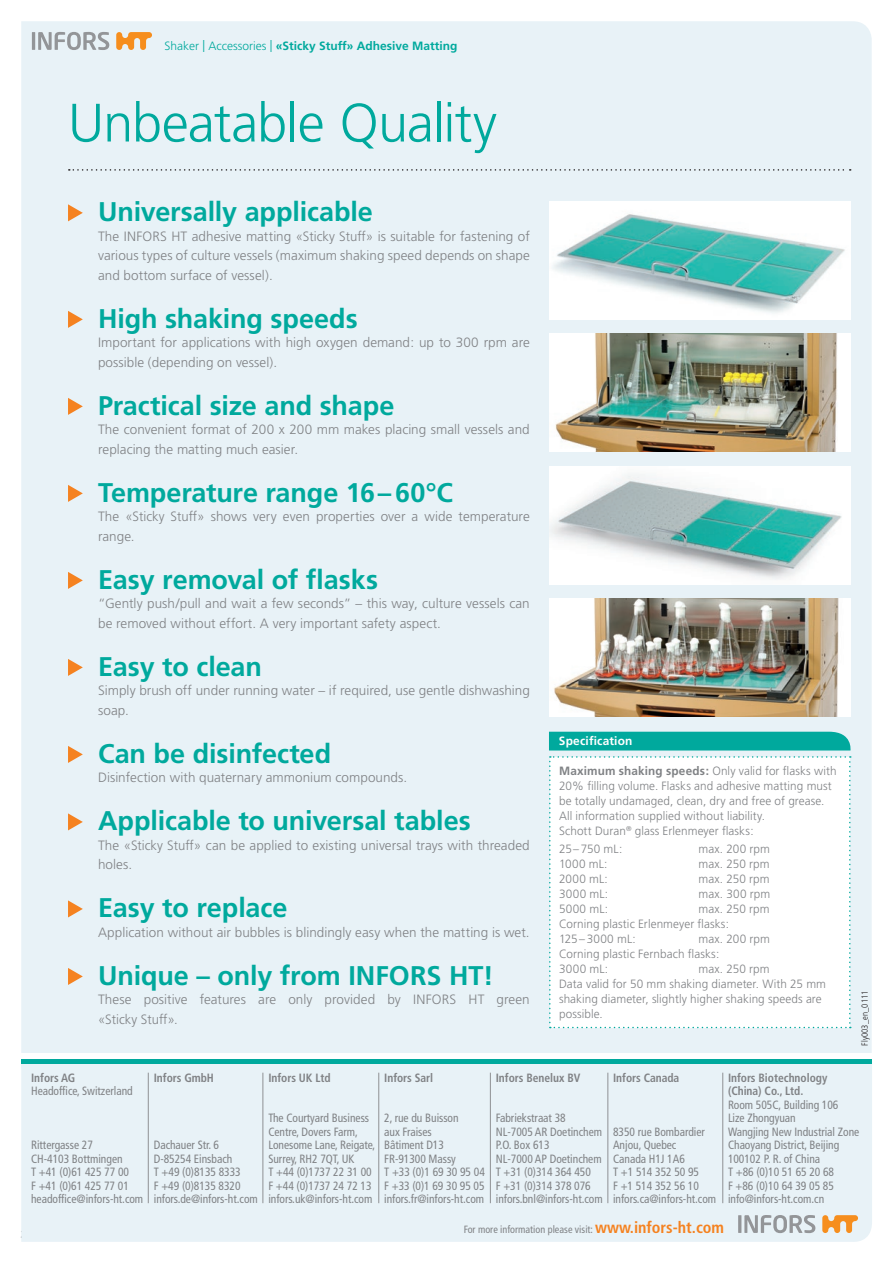
<style>
.page{position:relative;width:893px;height:1263px;background:#fff}
.page>*{position:absolute;margin:0;border:0;box-sizing:border-box;transform-origin:0 0}
.t1{font:300 54px "Frutiger";letter-spacing:-.015em;color:#00a99d}
.t2{font:700 27px "Frutiger";letter-spacing:-.005em;color:#00a99d}
.t3{font:300 13.5px/19.5px "Frutiger";color:#808285}
.t4{font:condensed 12px/13.5px "Frutiger";letter-spacing:-.005em;color:#808285;scale:.96 1}
.t5{font:300 12px/15px "Frutiger";letter-spacing:.005em;color:#808285}
.t6{font:700 condensed 12px/13.5px "Frutiger";letter-spacing:-.005em;color:#808285;scale:.96 1}
.t7{font:700 12px "Frutiger";color:#00a99d}
.t8{font:700 12px "Frutiger";letter-spacing:.015em;color:#fff}
.t9{font:condensed 10.5px "Frutiger";color:#808285}
.t10{font:300 condensed 8.85px "Frutiger";color:#231f20}
.s1{font-weight:300}
.s2{font-weight:700}
.s3{font-weight:700;font-size:16.2px;color:#f58220}
</style>
<div class="page">
<div style="left:21px;top:21px;width:851px;height:1032px;background:#e8f2f7"></div>
<hr style="left:32px;top:32px;width:3px;height:18px;background:#939598">
<svg style="left:38px;top:32px;width:71px;height:18px"></svg>
<svg style="left:116px;top:32px;width:36px;height:18px"></svg>
<svg style="left:69px;top:169px;width:782px;height:2px;background:#c3cbcf"></svg>
<svg style="left:68px;top:204px;width:15px;height:17px"></svg>
<svg style="left:68px;top:311px;width:15px;height:17px"></svg>
<svg style="left:68px;top:398px;width:15px;height:17px"></svg>
<svg style="left:68px;top:485px;width:15px;height:17px"></svg>
<svg style="left:68px;top:572px;width:15px;height:17px"></svg>
<svg style="left:68px;top:659px;width:15px;height:17px"></svg>
<svg style="left:68px;top:746px;width:15px;height:17px"></svg>
<svg style="left:68px;top:813px;width:15px;height:17px"></svg>
<svg style="left:68px;top:900px;width:15px;height:17px"></svg>
<svg style="left:68px;top:968px;width:15px;height:17px"></svg>
<svg style="left:549px;top:756px;width:302px;height:272px"></svg>
<div style="left:549px;top:732px;width:304px;height:18px;background:#00a99d"></div>
<div style="left:21px;top:1063px;width:851px;height:179px;background:#e8f2f7"></div>
<hr style="left:148px;top:1073px;width:1px;height:130px;background:#939598">
<hr style="left:262px;top:1073px;width:1px;height:130px;background:#939598">
<hr style="left:378px;top:1073px;width:1px;height:130px;background:#939598">
<hr style="left:490px;top:1073px;width:1px;height:130px;background:#939598">
<hr style="left:607px;top:1073px;width:1px;height:130px;background:#939598">
<hr style="left:722px;top:1073px;width:1px;height:130px;background:#939598">
<hr style="left:738px;top:1215px;width:3px;height:18px;background:#939598">
<svg style="left:744px;top:1215px;width:71px;height:18px"></svg>
<svg style="left:822px;top:1215px;width:36px;height:18px"></svg>
<hr style="left:21px;top:1059px;width:851px;height:4px;background:#00a99d">
<img style="left:549px;top:201px;width:301px;height:118px">
<img style="left:549px;top:467px;width:301px;height:117px">
<img style="left:549px;top:334px;width:301px;height:117px">
<img style="left:549px;top:599px;width:301px;height:117px">
<p class="t7" style="left:164px;top:39px;width:295px"><span class="s1">Shaker | Accessories |</span> «Sticky Stuff» Adhesive Matting</p>
<h1 class="t1" style="left:68px;top:92px;width:430px">Unbeatable Quality</h1>
<h2 class="t2" style="left:98px;top:196px;width:276px">Universally applicable</h2>
<p class="t3" style="left:98px;top:227px;width:433px;text-align:justify">The INFORS HT adhesive matting «Sticky Stuff» is suitable for fastening of various types of culture vessels (maximum shaking speed depends on shape and bottom surface of vessel).</p>
<h2 class="t2" style="left:98px;top:303px;width:261px">High shaking speeds</h2>
<p class="t3" style="left:98px;top:333px;width:433px">Important for applications with high oxygen demand: up to 300 rpm are possible (depending on vessel).</p>
<h2 class="t2" style="left:98px;top:390px;width:298px">Practical size and shape</h2>
<p class="t3" style="left:98px;top:420px;width:433px">The convenient format of 200 x 200 mm makes placing small vessels and replacing the matting much easier.</p>
<h2 class="t2" style="left:98px;top:477px;width:357px">Temperature range 16– 60°C</h2>
<p class="t3" style="left:98px;top:507px;width:433px">The «Sticky Stuff» shows very even properties over a wide temperature range.</p>
<h2 class="t2" style="left:98px;top:564px;width:281px">Easy removal of flasks</h2>
<p class="t3" style="left:98px;top:594px;width:433px">“Gently push/pull and wait a few seconds” – this way, culture vessels can be removed without effort. A very important safety aspect.</p>
<h2 class="t2" style="left:98px;top:651px;width:165px">Easy to clean</h2>
<p class="t3" style="left:98px;top:681px;width:433px">Simply brush off under running water – if required, use gentle dishwashing soap.</p>
<h2 class="t2" style="left:98px;top:738px;width:235px">Can be disinfected</h2>
<p class="t3" style="left:98px;top:768px;width:311px">Disinfection with quaternary ammonium compounds.</p>
<h2 class="t2" style="left:98px;top:805px;width:374px">Applicable to universal tables</h2>
<p class="t3" style="left:98px;top:836px;width:433px">The «Sticky Stuff» can be applied to existing universal trays with threaded holes.</p>
<h2 class="t2" style="left:98px;top:892px;width:191px">Easy to replace</h2>
<p class="t3" style="left:98px;top:923px;width:433px">Application without air bubbles is blindingly easy when the matting is wet.</p>
<h2 class="t2" style="left:98px;top:960px;width:397px">Unique – only from INFORS HT!</h2>
<p class="t3" style="left:98px;top:990px;width:433px">These positive features are only provided by INFORS HT green «Sticky Stuff».</p>
<p class="t8" style="left:559px;top:733px;width:75px">Specification</p>
<p class="t5" style="left:559px;top:764px;width:279px"><span class="s2">Maximum shaking speeds:</span> Only valid for flasks with 20% filling volume. Flasks and adhesive matting must be totally undamaged, clean, dry and free of grease.<br>All information supplied without liability.<br>Schott Duran<sup>®</sup> glass Erlenmeyer flasks:</p>
<p class="t5" style="left:559px;top:842px;width:65px">25– 750 mL:</p>
<p class="t5" style="left:699px;top:842px;width:73px">max. 200 rpm</p>
<p class="t5" style="left:559px;top:857px;width:50px">1000 mL:</p>
<p class="t5" style="left:699px;top:857px;width:73px">max. 250 rpm</p>
<p class="t5" style="left:559px;top:872px;width:50px">2000 mL:</p>
<p class="t5" style="left:699px;top:872px;width:73px">max. 250 rpm</p>
<p class="t5" style="left:559px;top:887px;width:51px">3000 mL:</p>
<p class="t5" style="left:699px;top:887px;width:73px">max. 300 rpm</p>
<p class="t5" style="left:559px;top:902px;width:51px">5000 mL:</p>
<p class="t5" style="left:559px;top:902px;width:212px;text-indent:139px">max. 250 rpm<br>Corning plastic Erlenmeyer flasks:<br>125– 3000 mL:</p>
<p class="t5" style="left:559px;top:932px;width:212px;text-indent:139px">max. 200 rpm<br>Corning plastic Fernbach flasks:<br>3000 mL:</p>
<p class="t5" style="left:559px;top:962px;width:269px;text-indent:139px">max. 250 rpm<br>Data valid for 50 mm shaking diameter. With 25 mm shaking diameter, slightly higher shaking speeds are possible.</p>
<p class="t10" style="left:860px;top:1046px;width:56px;rotate:-90deg">Fly003_en_0111</p>
<p class="t6" style="left:31px;top:1071px;width:47px">Infors AG</p>
<p class="t4" style="left:31px;top:1084px;width:107px">Headoffice, Switzerland</p>
<p class="t4" style="left:31px;top:1138px;width:118px">Rittergasse 27<br>CH-4103 Bottmingen<br>T +41 (0)61 425 77 00<br>F +41 (0)61 425 77 01 headoffice@infors-ht.com</p>
<p class="t6" style="left:154px;top:1071px;width:64px">Infors GmbH</p>
<p class="t4" style="left:154px;top:1138px;width:110px">Dachauer Str. 6<br>D-85254 Einsbach<br>T +49 (0)8135 8333<br>F +49 (0)8135 8320 infors.de@infors-ht.com</p>
<p class="t6" style="left:268px;top:1071px;width:67px">Infors UK Ltd</p>
<p class="t4" style="left:268px;top:1111px;width:113px">The Courtyard Business<br>Centre, Dovers Farm,<br>Lonesome Lane, Reigate,<br>Surrey, RH2 7QT, UK<br>T +44 (0)1737 22 31 00<br>F +44 (0)1737 24 72 13 infors.uk@infors-ht.com</p>
<p class="t6" style="left:384px;top:1071px;width:53px">Infors Sarl</p>
<p class="t4" style="left:384px;top:1111px;width:106px">2, rue du Buisson<br>aux Fraises<br>Bâtiment D13<br>FR-91300 Massy<br>T +33 (0)1 69 30 95 04<br>F +33 (0)1 69 30 95 05 infors.fr@infors-ht.com</p>
<p class="t6" style="left:496px;top:1071px;width:90px">Infors Benelux BV</p>
<p class="t4" style="left:496px;top:1111px;width:113px">Fabriekstraat 38<br>NL-7005 AR Doetinchem<br>P.O. Box 613<br>NL-7000 AP Doetinchem<br>T +31 (0)314 364 450<br>F +31 (0)314 378 076 infors.bnl@infors-ht.com</p>
<p class="t6" style="left:613px;top:1071px;width:71px">Infors Canada</p>
<p class="t4" style="left:613px;top:1125px;width:109px">8350 rue Bombardier<br>Anjou, Quebec<br>Canada H1J 1A6<br>T +1 514 352 50 95<br>F +1 514 352 56 10 infors.ca@infors-ht.com</p>
<p class="t6" style="left:728px;top:1071px;width:105px">Infors Biotechnology (China) Co., Ltd.</p>
<p class="t4" style="left:728px;top:1098px;width:138px">Room 505C, Building 106<br>Lize Zhongyuan<br>Wangjing New Industrial Zone<br>Chaoyang District, Beijing<br>100102 P. R. of China<br>T +86 (0)10 51 65 20 68<br>F +86 (0)10 64 39 05 85 info@infors-ht.com.cn</p>
<p class="t9" style="left:464px;top:1223px;width:262px">For more information please visit: <span class="s3">www.infors-ht.com</span></p>
</div>
